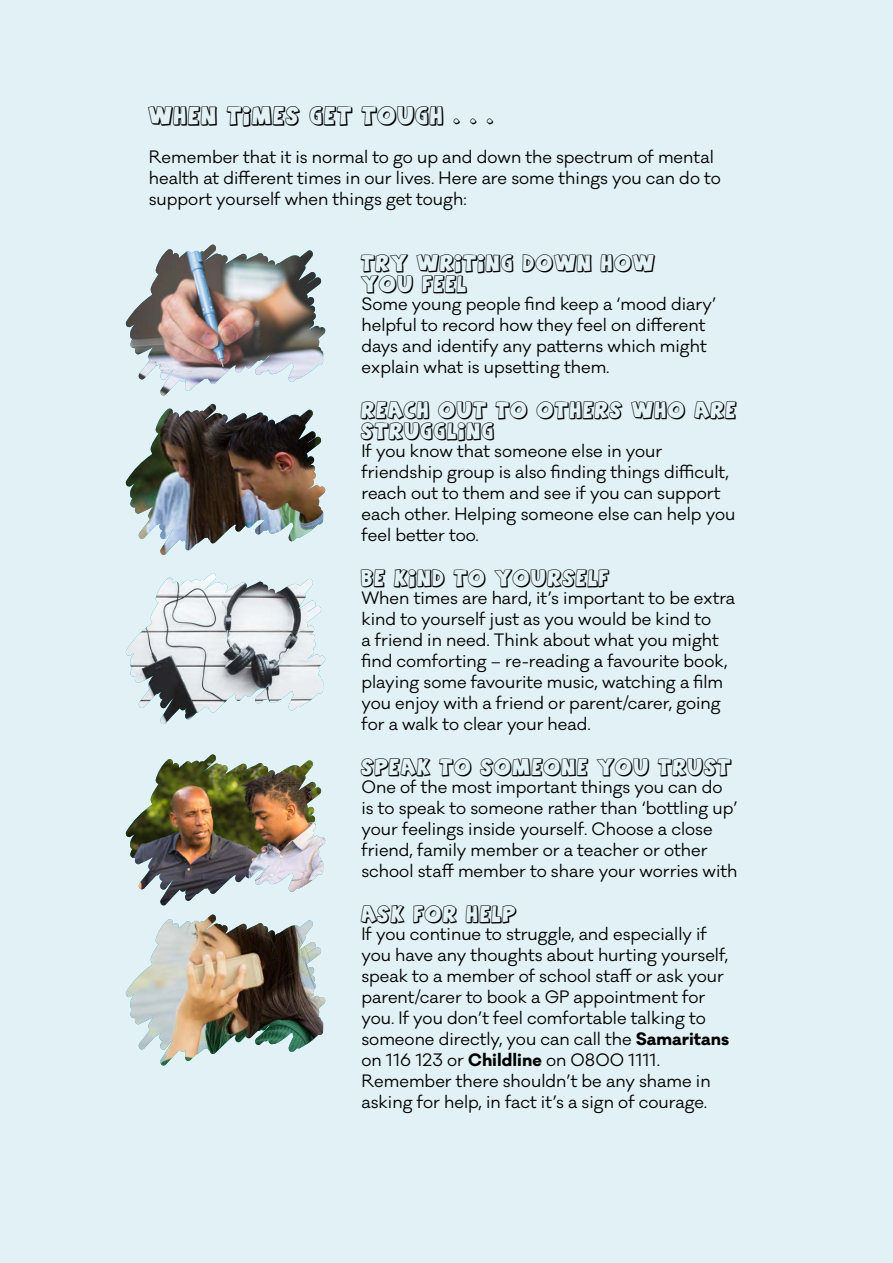
<style>
.page{position:relative;width:893px;height:1263px;background:#e1f1f5}
.page>*{position:absolute;margin:0;border:0;box-sizing:border-box;transform-origin:0 0}
.t1{font:18px "Agent Orange";color:#000}
.t2{font:16.5px/21px "Galano Classic";color:#000}
.t3{font:16.5px/21px "Agent Orange";color:#000}
.s1{font-weight:700}
</style>
<div class="page">
<svg style="left:210px;top:244px;width:116px;height:137px"></svg>
<img style="left:125px;top:246px;width:169px;height:150px">
<img style="left:210px;top:403px;width:116px;height:138px">
<img style="left:125px;top:405px;width:169px;height:150px">
<svg style="left:210px;top:573px;width:116px;height:137px"></svg>
<img style="left:125px;top:574px;width:169px;height:150px">
<img style="left:211px;top:754px;width:115px;height:137px">
<img style="left:125px;top:755px;width:169px;height:151px">
<svg style="left:211px;top:914px;width:115px;height:137px"></svg>
<img style="left:125px;top:915px;width:169px;height:151px">
<p class="t1" style="left:149px;top:106px;width:347px">WHEN TIMES GET TOUGH . . .</p>
<p class="t2" style="left:149px;top:147px;width:574px">Remember that it is normal to go up and down the spectrum of mental health at different times in our lives. Here are some things you can do to support yourself when things get tough:</p>
<p class="t3" style="left:361px;top:253px;width:296px">TRY WRITING DOWN HOW<br>YOU FEEL</p>
<p class="t2" style="left:361px;top:294px;width:356px">Some young people find keep a ‘mood diary’ helpful to record how they feel on different days and identify any patterns which might explain what is upsetting them.</p>
<p class="t3" style="left:361px;top:400px;width:378px">REACH OUT TO OTHERS WHO ARE<br>STRUGGLING</p>
<p class="t2" style="left:361px;top:441px;width:375px">If you know that someone else in your friendship group is also finding things difficult, reach out to them and see if you can support each other. Helping someone else can help you feel better too.</p>
<p class="t3" style="left:361px;top:568px;width:250px">BE KIND TO YOURSELF</p>
<p class="t2" style="left:361px;top:588px;width:375px">When times are hard, it’s important to be extra kind to yourself just as you would be kind to<br>a friend in need. Think about what you might find comforting – re-reading a favourite book, playing some favourite music, watching a film you enjoy with a friend or parent/carer, going for a walk to clear your head.</p>
<p class="t3" style="left:361px;top:757px;width:372px">SPEAK TO SOMEONE YOU TRUST</p>
<p class="t2" style="left:361px;top:777px;width:378px">One of the most important things you can do is to speak to someone rather than ‘bottling up’ your feelings inside yourself. Choose a close friend, family member or a teacher or other school staff member to share your worries with</p>
<p class="t3" style="left:361px;top:904px;width:157px">ASK FOR HELP</p>
<p class="t2" style="left:361px;top:924px;width:369px">If you continue to struggle, and especially if you have any thoughts about hurting yourself, speak to a member of school staff or ask your parent/carer to book a GP appointment for you. If you don’t feel comfortable talking to someone directly, you can call the <span class="s1">Samaritans </span>on 116 123 or <span class="s1">Childline</span> on 0800 1111.<br>Remember there shouldn’t be any shame in asking for help, in fact it’s a sign of courage.</p>
</div>
